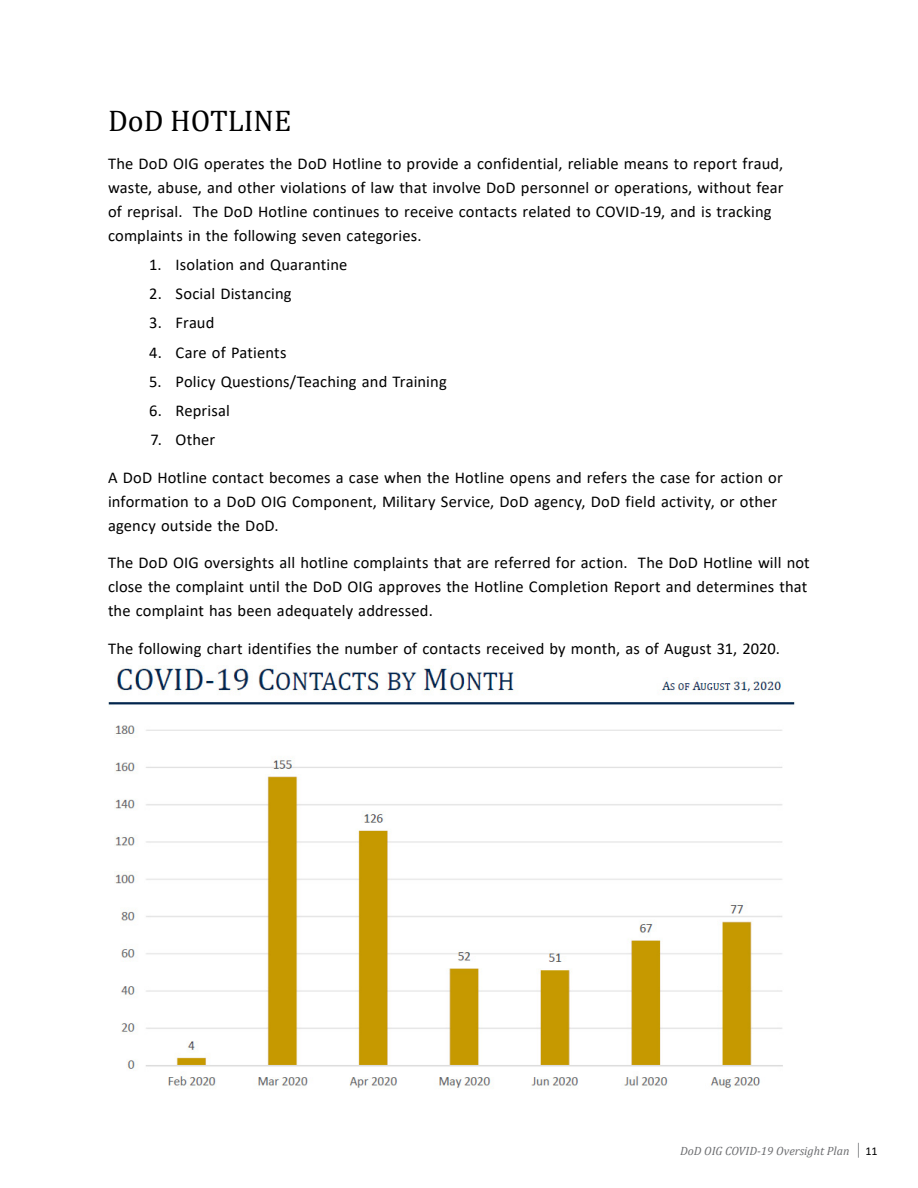
<style>
.page{position:relative;width:918px;height:1188px;background:#fff}
.page>*{position:absolute;margin:0;border:0;box-sizing:border-box;transform-origin:0 0}
.Heading_1_in_Memo_Re{font:30px "Cambria";color:#000}
.Body{font:16.5px/24px "Calibri";letter-spacing:.01em;color:#000}
.t1{font:italic 12px "Cambria";color:#6d6e71}
.s1{font-style:normal}
.s2{font-family:"Calibri";font-style:normal;color:#000}
</style>
<div class="page">
<img style="left:108px;top:665px;width:687px;height:424px">
<p class="Heading_1_in_Memo_Re" style="left:108px;top:103px;width:185px">DoD HOTLINE</p>
<p class="Body" style="left:108px;top:151px;width:677px">The DoD OIG operates the DoD Hotline to provide a confidential, reliable means to report fraud, waste, abuse, and other violations of law that involve DoD personnel or operations, without fear of reprisal. The DoD Hotline continues to receive contacts related to COVID-19, and is tracking complaints in the following seven categories.</p>
<p class="Body" style="left:149px;top:252px;width:200px">1. Isolation and Quarantine</p>
<p class="Body" style="left:149px;top:281px;width:144px">2. Social Distancing</p>
<p class="Body" style="left:149px;top:310px;width:67px">3. Fraud</p>
<p class="Body" style="left:149px;top:340px;width:139px">4. Care of Patients</p>
<p class="Body" style="left:149px;top:369px;width:299px">5. Policy Questions/Teaching and Training</p>
<p class="Body" style="left:149px;top:398px;width:82px">6. Reprisal</p>
<p class="Body" style="left:151px;top:427px;width:66px">7. Other</p>
<p class="Body" style="left:108px;top:465px;width:676px">A DoD Hotline contact becomes a case when the Hotline opens and refers the case for action or information to a DoD OIG Component, Military Service, DoD agency, DoD field activity, or other agency outside the DoD.</p>
<p class="Body" style="left:108px;top:550px;width:703px">The DoD OIG oversights all hotline complaints that are referred for action. The DoD Hotline will not close the complaint until the DoD OIG approves the Hotline Completion Report and determines that the complaint has been adequately addressed.</p>
<p class="Body" style="left:108px;top:636px;width:673px">The following chart identifies the number of contacts received by month, as of August 31, 2020.</p>
<p class="t1" style="left:680px;top:1142px;width:199px">DoD OIG COVID-19 Oversight Plan <span class="s1">│</span> <span class="s2">11</span></p>
</div>
